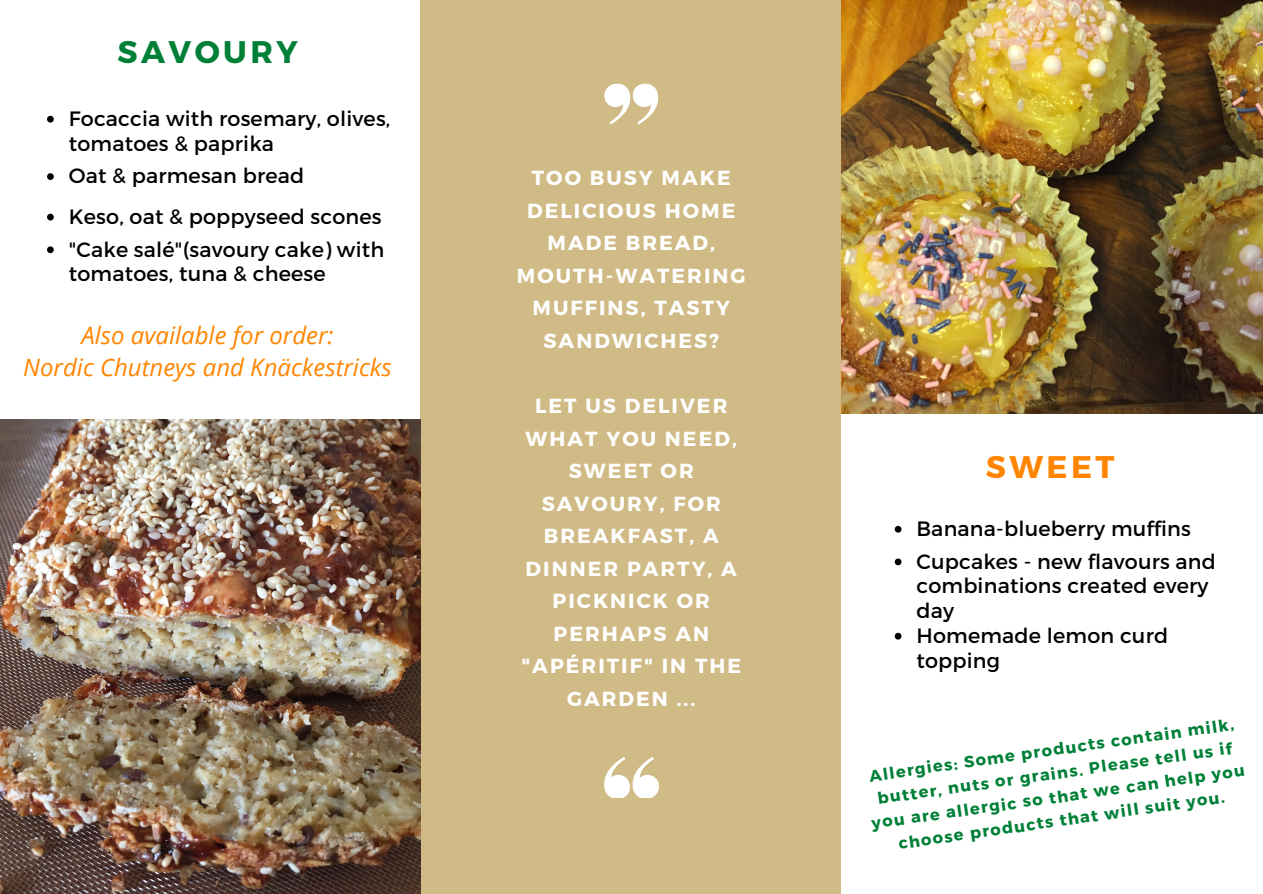
<style>
.page{position:relative;width:1263px;height:894px;background:#fff}
.page>*{position:absolute;margin:0;border:0;box-sizing:border-box;transform-origin:0 0}
.t1{font:700 31.2px "Montserrat";letter-spacing:.11em;color:#008037}
.t2{font:700 31.2px "Montserrat";letter-spacing:.11em;color:#ff8500}
.t3{font:italic 24px "Open Sans";color:#ff8500}
.t4{font:20.7px/24.8px "Montserrat";letter-spacing:.01em;color:#000}
.t5{font:700 20.4px/32.5px "Montserrat";letter-spacing:.1em;color:#fff;text-align:center}
.t6{font:700 16.2px/23.5px "Montserrat";color:#008037;text-align:center}
</style>
<div class="page">
<img style="left:841px;top:0;width:422px;height:413px">
<div style="left:421px;top:0;width:420px;height:893px;background:#d0bb86"></div>
<img style="left:0;top:419px;width:421px;height:474px">
<svg style="left:47px;top:116px;width:7px;height:6px"></svg>
<svg style="left:47px;top:173px;width:7px;height:7px"></svg>
<svg style="left:47px;top:214px;width:7px;height:6px"></svg>
<svg style="left:47px;top:246px;width:7px;height:7px"></svg>
<svg style="left:895px;top:525px;width:6px;height:7px"></svg>
<svg style="left:895px;top:558px;width:6px;height:7px"></svg>
<svg style="left:895px;top:632px;width:6px;height:7px"></svg>
<svg style="left:604px;top:84px;width:54px;height:41px"></svg>
<svg style="left:604px;top:757px;width:55px;height:40px"></svg>
<p class="t1" style="left:117px;top:32px;width:182px">SAVOURY</p>
<p class="t4" style="left:69px;top:105px;width:323px">Focaccia with rosemary, olives, tomatoes &amp; paprika</p>
<p class="t4" style="left:69px;top:162px;width:237px">Oat &amp; parmesan bread</p>
<p class="t4" style="left:69px;top:203px;width:314px">Keso, oat &amp; poppyseed scones</p>
<p class="t4" style="left:69px;top:236px;width:317px">"Cake salé"(savoury cake) with tomatoes, tuna &amp; cheese</p>
<p class="t3" style="left:81px;top:318px;width:254px">Also available for order:</p>
<p class="t3" style="left:23px;top:350px;width:370px">Nordic Chutneys and Knäckestricks</p>
<p class="t5" style="left:517px;top:161px;width:230px">TOO BUSY MAKE<br>DELICIOUS HOME<br>MADE BREAD,<br>MOUTH-WATERING<br>MUFFINS, TASTY<br>SANDWICHES?</p>
<p class="t5" style="left:521px;top:388px;width:221px">LET US DELIVER<br>WHAT YOU NEED,<br>SWEET OR<br>SAVOURY, FOR<br>BREAKFAST, A<br>DINNER PARTY, A<br>PICKNICK OR<br>PERHAPS AN "APÉRITIF" IN THE<br>GARDEN ...</p>
<p class="t2" style="left:986px;top:446px;width:130px">SWEET</p>
<p class="t4" style="left:916px;top:515px;width:276px">Banana-blueberry muffins</p>
<p class="t4" style="left:916px;top:547px;width:301px">Cupcakes - new flavours and combinations created every day</p>
<p class="t4" style="left:916px;top:622px;width:253px">Homemade lemon curd topping</p>
<p class="t6" style="left:863px;top:763px;width:378px;rotate:-8deg">Allergies: Some products contain milk, butter, nuts or grains. Please tell us if you are allergic so that we can help you choose products that will suit you.</p>
</div>
